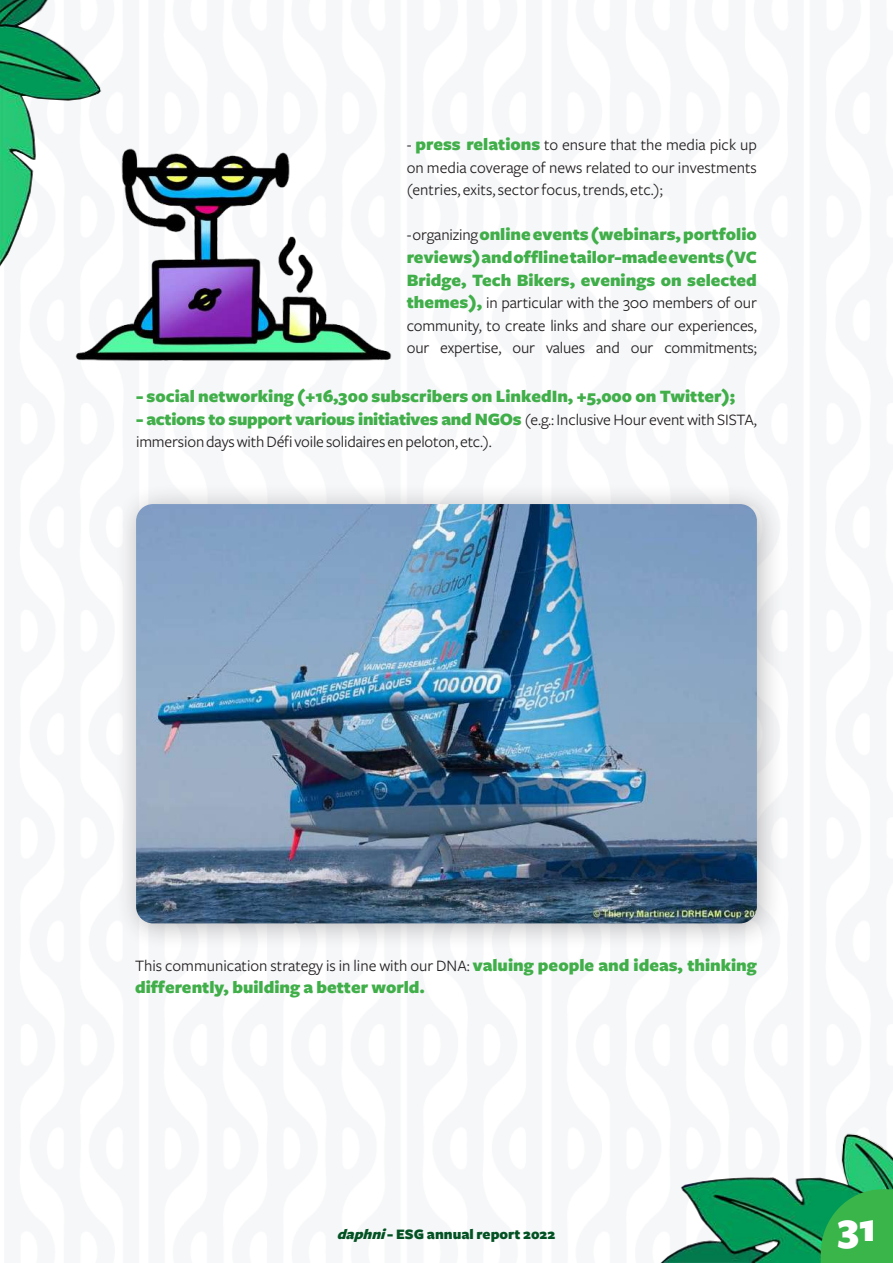
<style>
.page{position:relative;width:893px;height:1263px;background:#fff}
.page>*{position:absolute;margin:0;border:0;box-sizing:border-box;transform-origin:0 0}
.t1{font:900 42px "Freight Sans";color:#fff}
.t2{font:900 18px/22.5px "Freight Sans";color:#40ae49;text-align:justify}
.t3{font:900 18px "Freight Sans";letter-spacing:-.02em;color:#40ae49}
.t4{font:16.5px/22.5px "Freight Sans";letter-spacing:-.01em;color:#231f20;text-align:justify}
.t5{font:900 15px "Freight Sans";color:#035224}
.s1{font-weight:900;font-size:18px;color:#40ae49}
.s2{font-weight:400;font-size:16.5px;color:#231f20}
.s3{font-style:italic}
</style>
<div class="page">
<img style="left:75px;top:148px;width:317px;height:213px">
<div style="left:115px;top:483px;width:669px;height:467px;background:#231f20;opacity:.3"></div>
<img style="left:136px;top:504px;width:621px;height:419px">
<img style="left:660px;top:1133px;width:233px;height:130px">
<svg style="left:821px;top:1189px;width:72px;height:74px;background:#31b04c"></svg>
<img style="left:0;top:0;width:110px;height:279px">
<p class="t4" style="left:407px;top:134px;width:352px">- <span class="s1">press relations</span> to ensure that the media pick up on media coverage of news related to our investments (entries, exits, sector focus, trends, etc.);</p>
<p class="t2" style="left:407px;top:224px;width:352px"><span class="s2">- organizing</span> online events (webinars, portfolio reviews) and offline tailor-made events (VC Bridge, Tech Bikers, evenings on selected</p>
<p class="t4" style="left:407px;top:292px;width:352px"><span class="s1">themes),</span> in particular with the 300 members of our community, to create links and share our experiences, our expertise, our values and our commitments;</p>
<p class="t2" style="left:136px;top:386px;width:601px">- social networking (+16,300 subscribers on LinkedIn, +5,000 on Twitter);</p>
<p class="t3" style="left:136px;top:409px;width:622px">- actions to support various initiatives and NGOs <span class="s2">(e.g.: Inclusive Hour event with SISTA,</span></p>
<p class="t4" style="left:136px;top:431px;width:357px">immersion days with Défi voile solidaires en peloton, etc.).</p>
<p class="t4" style="left:135px;top:954px;width:623px">This communication strategy is in line with our DNA: <span class="s1">valuing people and ideas, thinking</span></p>
<p class="t2" style="left:135px;top:977px;width:292px">differently, building a better world.</p>
<p class="t5" style="left:337px;top:1226px;width:220px"><span class="s3">daphni</span>- ESG annual report 2022</p>
<h1 class="t1" style="left:838px;top:1205px;width:40px">31</h1>
</div>
